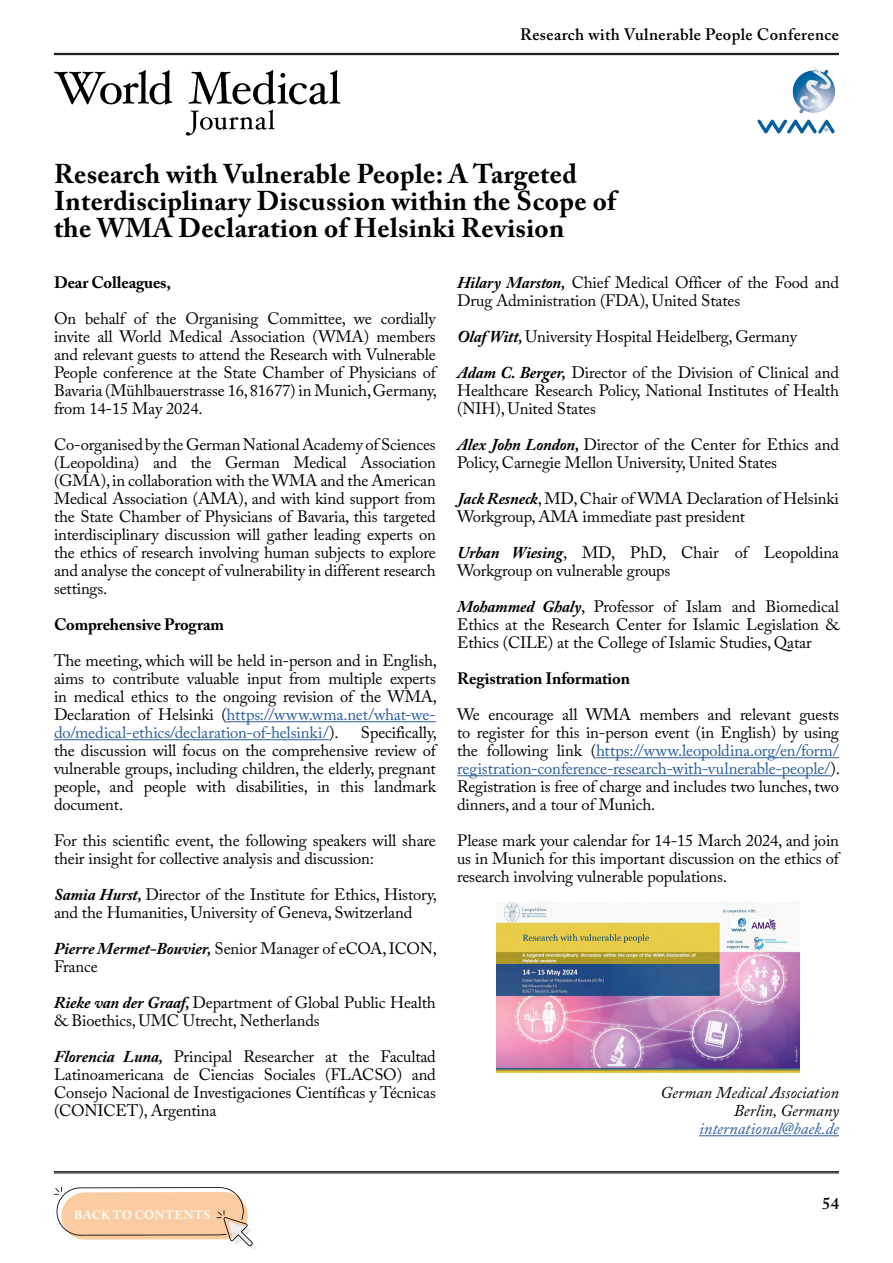
<style>
.page{position:relative;width:893px;height:1263px;background:#fff}
.page>*{position:absolute;margin:0;border:0;box-sizing:border-box;transform-origin:0 0}
.t1{font:700 27px/27px "Adobe Caslon Pro";letter-spacing:.015em;color:#000}
.t2{font:16.5px/18px "Adobe Caslon Pro";letter-spacing:-.01em;color:#000}
.t3{font:700 16.5px "Adobe Caslon Pro";letter-spacing:-.01em;color:#000}
.t4{font:600 16.5px "Adobe Caslon Pro";letter-spacing:.025em;color:#000}
.t5{font:italic 16.5px/18px "Adobe Caslon Pro";color:#000;text-align:right}
.t6{font:italic 16.5px "Adobe Caslon Pro";color:#275b9b}
.t7{font:700 12px "Adobe Caslon Pro";letter-spacing:.04em;color:#fff}
.s1{color:#275b9b}
.s2{font-weight:700;font-style:italic}
</style>
<div class="page">
<hr style="left:54px;top:53px;width:785px;height:1px;background:#000">
<hr style="left:54px;top:54px;width:785px;height:1px;background:#000">
<img style="left:802px;top:67px;width:13px;height:7px">
<svg style="left:54px;top:70px;width:118px;height:35px"></svg>
<svg style="left:186px;top:70px;width:154px;height:66px"></svg>
<hr style="left:227px;top:721px;width:209px;height:1px;background:#275b9b">
<hr style="left:54px;top:739px;width:275px;height:1px;background:#275b9b">
<hr style="left:596px;top:757px;width:243px;height:1px;background:#275b9b">
<hr style="left:457px;top:775px;width:374px;height:1px;background:#275b9b">
<hr style="left:699px;top:1135px;width:140px;height:1px;background:#275b9b">
<svg style="left:54px;top:1187px;width:203px;height:63px"></svg>
<img style="left:496px;top:902px;width:304px;height:170px">
<hr style="left:54px;top:1171px;width:785px;height:1px;background:#000">
<hr style="left:54px;top:1173px;width:785px;height:1px;background:#000">
<p class="t4" style="left:520px;top:24px;width:320px">Research with Vulnerable People Conference</p>
<h1 class="t1" style="left:54px;top:160px;width:563px">Research with Vulnerable People: A Targeted<br>Interdisciplinary Discussion within the Scope of the WMA Declaration of Helsinki Revision</h1>
<p class="t3" style="left:54px;top:273px;width:119px">Dear Colleagues,</p>
<p class="t2" style="left:54px;top:309px;width:385px;text-align:justify">On behalf of the Organising Committee, we cordially invite all World Medical Association (WMA) members and relevant guests to attend the Research with Vulnerable People conference at the State Chamber of Physicians of Bavaria (Mühlbauerstrasse 16, 81677) in Munich, Germany, from 14-15 May 2024.</p>
<p class="t2" style="left:54px;top:435px;width:383px;text-align:justify">Co-organised by the German National Academy of Sciences (Leopoldina) and the German Medical Association (GMA), in collaboration with the WMA and the American Medical Association (AMA), and with kind support from the State Chamber of Physicians of Bavaria, this targeted interdisciplinary discussion will gather leading experts on the ethics of research involving human subjects to explore and analyse the concept of vulnerability in different research settings.</p>
<p class="t3" style="left:54px;top:615px;width:172px">Comprehensive Program</p>
<p class="t2" style="left:54px;top:651px;width:384px;text-align:justify">The meeting, which will be held in-person and in English, aims to contribute valuable input from multiple experts in medical ethics to the ongoing revision of the WMA, Declaration of Helsinki (<span class="s1">https://www.wma.net/what-we&shy;do/medical-ethics/declaration-of-helsinki/</span>).</p>
<p class="t2" style="left:54px;top:723px;width:384px;text-align:justify;text-indent:307px">Specifically, the discussion will focus on the comprehensive review of vulnerable groups, including children, the elderly, pregnant people, and people with disabilities, in this landmark document.</p>
<p class="t2" style="left:54px;top:831px;width:383px">For this scientific event, the following speakers will share their insight for collective analysis and discussion:</p>
<p class="t2" style="left:54px;top:885px;width:384px"><span class="s2">Samia Hurst,</span> Director of the Institute for Ethics, History, and the Humanities, University of Geneva, Switzerland</p>
<p class="t2" style="left:54px;top:939px;width:384px"><span class="s2">Pierre Mermet-Bouvier,</span> Senior Manager of eCOA, ICON,<br>France</p>
<p class="t2" style="left:54px;top:993px;width:383px"><span class="s2">Rieke van der Graaf,</span> Department of Global Public Health &amp; Bioethics, UMC Utrecht, Netherlands</p>
<p class="t2" style="left:54px;top:1047px;width:383px;text-align:justify"><span class="s2">Florencia Luna,</span> Principal Researcher at the Facultad Latinoamericana de Ciencias Sociales (FLACSO) and Consejo Nacional de Investigaciones Científicas y Técnicas (CONICET), Argentina</p>
<p class="t2" style="left:457px;top:273px;width:383px"><span class="s2">Hilary Marston,</span> Chief Medical Officer of the Food and<br>Drug Administration (FDA), United States</p>
<p class="t2" style="left:457px;top:318px;width:383px;line-height:36px"><span class="s2">Olaf Witt,</span> University Hospital Heidelberg, Germany<br><span class="s2">Adam C. Berger,</span> Director of the Division of Clinical and</p>
<p class="t2" style="left:457px;top:381px;width:383px">Healthcare Research Policy, National Institutes of Health (NIH), United States</p>
<p class="t2" style="left:457px;top:435px;width:383px"><span class="s2">Alex John London,</span> Director of the Center for Ethics and<br>Policy, Carnegie Mellon University, United States</p>
<p class="t2" style="left:457px;top:489px;width:383px"><span class="s2">Jack Resneck</span>, MD, Chair of WMA Declaration of Helsinki<br>Workgroup, AMA immediate past president</p>
<p class="t2" style="left:457px;top:543px;width:383px"><span class="s2">Urban Wiesing</span>, MD, PhD, Chair of Leopoldina<br>Workgroup on vulnerable groups</p>
<p class="t2" style="left:457px;top:597px;width:383px;text-align:justify"><span class="s2">Mohammed Ghaly</span>, Professor of Islam and Biomedical Ethics at the Research Center for Islamic Legislation &amp; Ethics (CILE) at the College of Islamic Studies, Qatar</p>
<p class="t3" style="left:457px;top:669px;width:174px">Registration Information</p>
<p class="t2" style="left:457px;top:705px;width:384px;text-align:justify">We encourage all WMA members and relevant guests to register for this in-person event (in English) by using the following link (<span class="s1">https://www.leopoldina.org/en/form/ registration-conference-research-with-vulnerable-people/</span>).<br>Registration is free of charge and includes two lunches, two dinners, and a tour of Munich.</p>
<p class="t2" style="left:457px;top:831px;width:383px;text-align:justify">Please mark your calendar for 14-15 March 2024, and join us in Munich for this important discussion on the ethics of research involving vulnerable populations.</p>
<p class="t5" style="left:660px;top:1083px;width:180px">German Medical Association<br>Berlin, Germany</p>
<p class="t6" style="left:699px;top:1119px;width:141px">international@baek.de</p>
<p class="t7" style="left:74px;top:1208px;width:138px">BACK TO CONTENTS</p>
<p class="t4" style="left:822px;top:1194px;width:18px">54</p>
</div>
